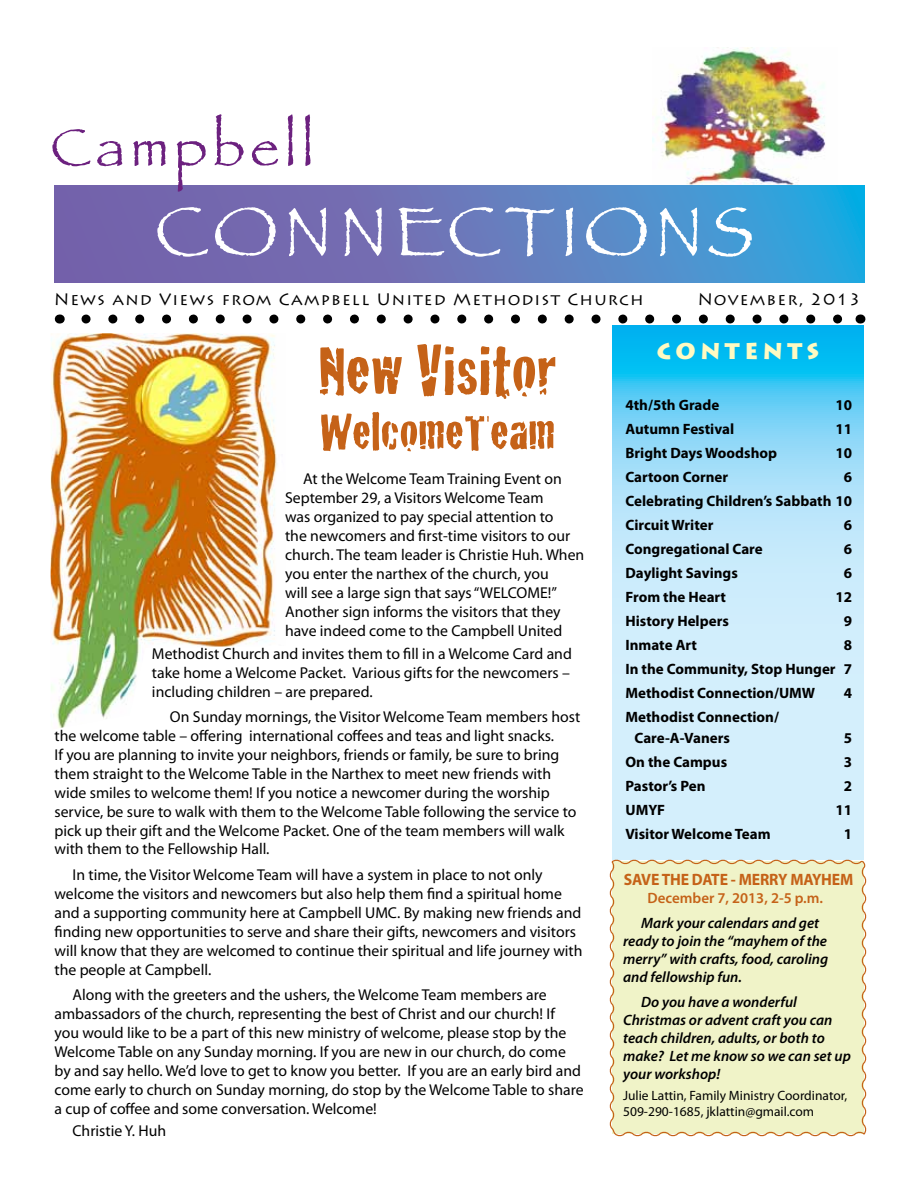
<style>
.page{position:relative;width:918px;height:1188px;background:#fff}
.page>*{position:absolute;margin:0;border:0;box-sizing:border-box;transform-origin:0 0}
.t1{font:72px "Papyrus";letter-spacing:.08em;color:#fff}
.t2{font:72px "Cracked";color:#c56218}
.t3{font:54px "Cracked";color:#c56218}
.t4{font:54px "Papyrus";letter-spacing:.1em;color:#6c217f}
.t5{font:900 22.5px "Lithos Pro";letter-spacing:.2em;color:#fffac2}
.t6{font:16.5px "Lithos Pro";letter-spacing:.075em;color:#000}
.t7{font:700 16.5px "Myriad Pro";letter-spacing:-.01em;color:#c56218;scale:.95 1}
.t8{font:15.75px/18.9px "Myriad Pro";color:#000}
.t9{font:700 15px/24px "Myriad Pro";color:#000;text-align:justify}
.t10{font:italic 600 15px/18px "Myriad Pro";color:#000}
.t11{font:600 15px "Myriad Pro";color:#c56218}
.t12{font:13.5px/16.2px "Myriad Pro";color:#000}
</style>
<div class="page">
<img style="left:652px;top:48px;width:186px;height:138px">
<svg style="left:54px;top:186px;width:810px;height:96px;background:#5f7dbe"></svg>
<svg style="left:86px;top:315px;width:757px;height:9px"></svg>
<svg style="left:612px;top:326px;width:252px;height:532px;background:#a9e2f9"></svg>
<img style="left:51px;top:333px;width:226px;height:395px">
<div style="left:609px;top:858px;width:258px;height:279px;background:#f0f3c8"></div>
<h2 class="t4" style="left:51px;top:115px;width:265px">Campbell</h2>
<h1 class="t1" style="left:155px;top:188px;width:601px">CONNECTIONS</h1>
<p class="t6" style="left:54px;top:289px;width:591px">News and Views from Campbell United Methodist Church</p>
<p class="t6" style="left:698px;top:289px;width:165px">November, 2013</p>
<h3 class="t5" style="left:657px;top:337px;width:164px">CONTENTS</h3>
<p class="t9" style="left:626px;top:393px;width:95px">4th/5th Grade</p>
<p class="t9" style="left:835px;top:393px;width:18px">10</p>
<p class="t9" style="left:626px;top:417px;width:110px">Autumn Festival</p>
<p class="t9" style="left:835px;top:417px;width:18px">11</p>
<p class="t9" style="left:626px;top:441px;width:153px">Bright Days Woodshop</p>
<p class="t9" style="left:835px;top:441px;width:18px">10</p>
<p class="t9" style="left:626px;top:465px;width:104px">Cartoon Corner</p>
<h1 class="t2" style="left:318px;top:314px;width:240px">New Visitor</h1>
<h2 class="t3" style="left:320px;top:389px;width:236px">WelcomeTeam</h2>
<p class="t8" style="left:285px;top:469px;width:301px;text-indent:18px">At the Welcome Team Training Event on September 29, a Visitors Welcome Team<br>was organized to pay special attention to<br>the newcomers and first-time visitors to our church. The team leader is Christie Huh. When you enter the narthex of the church, you<br>will see a large sign that says “WELCOME!” Another sign informs the visitors that they have indeed come to the Campbell United</p>
<p class="t8" style="left:152px;top:644px;width:421px">Methodist Church and invites them to fill in a Welcome Card and take home a Welcome Packet. Various gifts for the newcomers – including children – are prepared.</p>
<p class="t8" style="left:54px;top:707px;width:527px;text-indent:115px">On Sunday mornings, the Visitor Welcome Team members host the welcome table – offering international coffees and teas and light snacks.<br>If you are planning to invite your neighbors, friends or family, be sure to bring them straight to the Welcome Table in the Narthex to meet new friends with wide smiles to welcome them! If you notice a newcomer during the worship service, be sure to walk with them to the Welcome Table following the service to pick up their gift and the Welcome Packet. One of the team members will walk with them to the Fellowship Hall.</p>
<p class="t8" style="left:54px;top:865px;width:530px;text-indent:18px">In time, the Visitor Welcome Team will have a system in place to not only welcome the visitors and newcomers but also help them find a spiritual home and a supporting community here at Campbell UMC. By making new friends and finding new opportunities to serve and share their gifts, newcomers and visitors will know that they are welcomed to continue their spiritual and life journey with the people at Campbell.</p>
<p class="t8" style="left:54px;top:985px;width:531px;text-indent:18px">Along with the greeters and the ushers, the Welcome Team members are ambassadors of the church, representing the best of Christ and our church! If<br>you would like to be a part of this new ministry of welcome, please stop by the Welcome Table on any Sunday morning. If you are new in our church, do come by and say hello. We’d love to get to know you better. If you are an early bird and come early to church on Sunday morning, do stop by the Welcome Table to share a cup of coffee and some conversation. Welcome!</p>
<p class="t8" style="left:72px;top:1121px;width:95px">Christie Y. Huh</p>
<p class="t9" style="left:626px;top:465px;width:228px;text-indent:218px">6<br>Celebrating Children’s Sabbath 10<br>Circuit Writer</p>
<p class="t9" style="left:844px;top:513px;width:10px">6</p>
<p class="t9" style="left:626px;top:537px;width:139px">Congregational Care</p>
<p class="t9" style="left:844px;top:537px;width:10px">6</p>
<p class="t9" style="left:626px;top:561px;width:114px">Daylight Savings</p>
<p class="t9" style="left:844px;top:561px;width:10px">6</p>
<p class="t9" style="left:626px;top:585px;width:102px">From the Heart</p>
<p class="t9" style="left:835px;top:585px;width:18px">12</p>
<p class="t9" style="left:626px;top:609px;width:105px">History Helpers</p>
<p class="t9" style="left:844px;top:609px;width:10px">9</p>
<p class="t9" style="left:626px;top:633px;width:73px">Inmate Art</p>
<p class="t9" style="left:626px;top:633px;width:228px;text-indent:218px">8<br>In the Community, Stop Hunger 7<br>Methodist Connection/UMW</p>
<p class="t9" style="left:844px;top:681px;width:10px">4</p>
<p class="t9" style="left:635px;top:706px;width:146px;line-height:21px;text-indent:-9px">Methodist Connection/<br>Care-A-Vaners</p>
<p class="t9" style="left:844px;top:726px;width:10px">5</p>
<p class="t9" style="left:626px;top:750px;width:103px">On the Campus</p>
<p class="t9" style="left:844px;top:750px;width:10px">3</p>
<p class="t9" style="left:626px;top:774px;width:82px">Pastor’s Pen</p>
<p class="t9" style="left:844px;top:774px;width:10px">2</p>
<p class="t9" style="left:626px;top:798px;width:41px">UMYF</p>
<p class="t9" style="left:835px;top:798px;width:18px">11</p>
<p class="t9" style="left:626px;top:822px;width:147px">Visitor Welcome Team</p>
<p class="t9" style="left:844px;top:822px;width:10px">1</p>
<p class="t7" style="left:624px;top:869px;width:243px">SAVE THE DATE - MERRY MAYHEM</p>
<p class="t11" style="left:648px;top:888px;width:177px">December 7, 2013, 2-5 p.m.</p>
<p class="t10" style="left:623px;top:913px;width:207px;text-indent:18px">Mark your calendars and get ready to join the “mayhem of the merry” with crafts, food, caroling and fellowship fun.</p>
<p class="t10" style="left:623px;top:992px;width:229px;text-indent:18px">Do you have a wonderful<br>Christmas or advent craft you can teach children, adults, or both to make? Let me know so we can set up your workshop!</p>
<p class="t12" style="left:623px;top:1087px;width:226px">Julie Lattin, Family Ministry Coordinator,<br>509-290-1685, jklattin@gmail.com</p>
</div>
